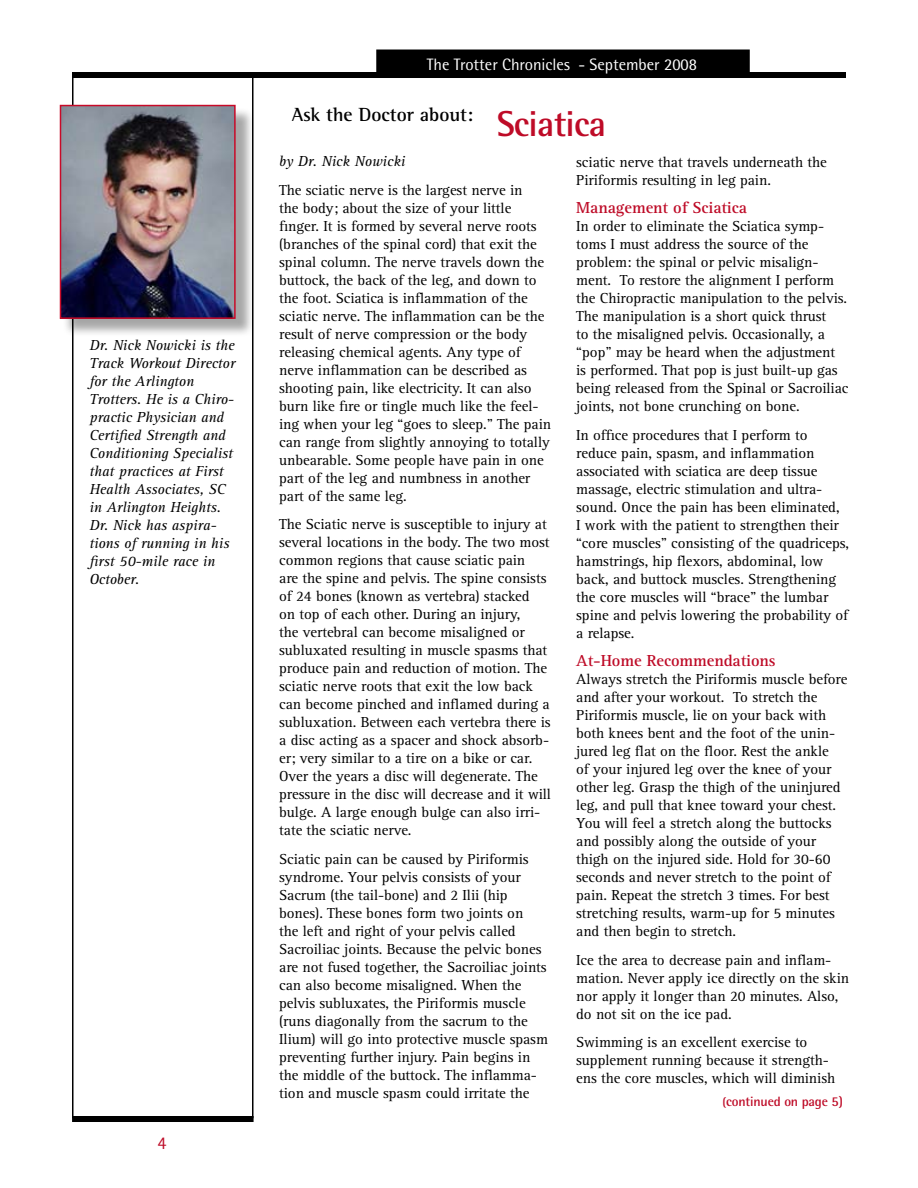
<style>
.page{position:relative;width:918px;height:1188px;background:#fff}
.page>*{position:absolute;margin:0;border:0;box-sizing:border-box;transform-origin:0 0}
.t1{font:700 36px "Rotis Semi Sans";letter-spacing:-.02em;color:#be0b27}
.t2{font:700 19.5px "Rotis Semi Serif";color:#000}
.t3{font:18px "Rotis Semi Sans";color:#be0b27}
.t4{font:700 16.5px "Rotis Serif";letter-spacing:-.005em;color:#be0b27}
.t5{font:16.5px "Rotis Semi Sans";color:#fff}
.t6{font:15px/18px "Rotis Serif";letter-spacing:-.005em;color:#000}
.t7{font:italic 15px/18px "Rotis Serif";letter-spacing:-.005em;color:#000}
.t8{font:700 13.5px "Rotis Semi Sans";letter-spacing:-.01em;color:#be0b27}
.s1{font-size:12px}
</style>
<div class="page">
<div style="left:377px;top:50px;width:372px;height:24px;background:#000"></div>
<div style="left:72px;top:75px;width:182px;height:1043px;border:2px solid #000"></div>
<div style="left:72px;top:1116px;width:182px;height:6px;background:#000"></div>
<div style="left:72px;top:72px;width:774px;height:6px;background:#000"></div>
<div style="left:62px;top:107px;width:192px;height:231px;background:#000;opacity:.35"></div>
<img style="left:63px;top:108px;width:170px;height:208px">
<div style="left:60px;top:105px;width:176px;height:214px;border:2px solid #c80a28"></div>
<p class="t7" style="left:89px;top:337px;width:147px">Dr. Nick Nowicki is the<br>Track Workout Director for the Arlington<br>Trotters. He is a Chiro&shy;practic Physician and<br>Certified Strength and<br>Conditioning Specialist that practices at First<br>Health Associates, SC in Arlington Heights.<br>Dr. Nick has aspira&shy;tions of running in his first 50-mile race in<br>October.</p>
<p class="t3" style="left:158px;top:1132px;width:11px">4</p>
<p class="t5" style="left:427px;top:54px;width:272px">The Trotter Chronicles - September 2008</p>
<h2 class="t2" style="left:292px;top:103px;width:183px">Ask the Doctor about:</h2>
<p class="t7" style="left:279px;top:153px;width:128px">by Dr. Nick Nowicki</p>
<p class="t6" style="left:279px;top:181px;width:273px">The sciatic nerve is the largest nerve in<br>the body; about the size of your little finger. It is formed by several nerve roots (branches of the spinal cord) that exit the spinal column. The nerve travels down the buttock, the back of the leg, and down to the foot. Sciatica is inflammation of the sciatic nerve. The inflammation can be the result of nerve compression or the body releasing chemical agents. Any type of nerve inflammation can be described as shooting pain, like electricity. It can also burn like fire or tingle much like the feel&shy;ing when your leg “goes to sleep." The pain can range from slightly annoying to totally unbearable. Some people have pain in one part of the leg and numbness in another part of the same leg.</p>
<p class="t6" style="left:279px;top:516px;width:273px">The Sciatic nerve is susceptible to injury at several locations in the body. The two most common regions that cause sciatic pain<br>are the spine and pelvis. The spine consists of 24 bones (known as vertebra) stacked<br>on top of each other. During an injury,<br>the vertebral can become misaligned or subluxated resulting in muscle spasms that produce pain and reduction of motion. The sciatic nerve roots that exit the low back can become pinched and inflamed during a subluxation. Between each vertebra there is a disc acting as a spacer and shock absorb&shy;er; very similar to a tire on a bike or car.<br>Over the years a disc will degenerate. The pressure in the disc will decrease and it will bulge. A large enough bulge can also irri&shy;tate the sciatic nerve.</p>
<p class="t6" style="left:279px;top:850px;width:270px">Sciatic pain can be caused by Piriformis syndrome. Your pelvis consists of your Sacrum (the tail-bone) and 2 Ilii (hip bones). These bones form two joints on<br>the left and right of your pelvis called Sacroiliac joints. Because the pelvic bones are not fused together, the Sacroiliac joints can also become misaligned. When the pelvis subluxates, the Piriformis muscle (runs diagonally from the sacrum to the Ilium) will go into protective muscle spasm preventing further injury. Pain begins in the middle of the buttock. The inflamma&shy;tion and muscle spasm could irritate the</p>
<h1 class="t1" style="left:497px;top:101px;width:111px">Sciatica</h1>
<p class="t6" style="left:576px;top:153px;width:252px">sciatic nerve that travels underneath the<br>Piriformis resulting in leg pain.</p>
<p class="t4" style="left:576px;top:198px;width:172px">Management of Sciatica</p>
<p class="t6" style="left:576px;top:218px;width:274px">In order to eliminate the Sciatica symp&shy;toms I must address the source of the problem: the spinal or pelvic misalign&shy;ment. To restore the alignment I perform the Chiropractic manipulation to the pelvis.<br>The manipulation is a short quick thrust<br>to the misaligned pelvis. Occasionally, a “pop” may be heard when the adjustment is performed. That pop is just built-up gas being released from the Spinal or Sacroiliac joints, not bone crunching on bone.</p>
<p class="t6" style="left:576px;top:426px;width:274px">In office procedures that I perform to reduce pain, spasm, and inflammation associated with sciatica are deep tissue massage, electric stimulation and ultra&shy;sound. Once the pain has been eliminated,<br>I work with the patient to strengthen their “core muscles” consisting of the quadriceps, hamstrings, hip flexors, abdominal, low back, and buttock muscles. Strengthening the core muscles will “brace” the lumbar spine and pelvis lowering the probability of a relapse.</p>
<p class="t4" style="left:576px;top:651px;width:201px">At-Home Recommendations</p>
<p class="t6" style="left:576px;top:671px;width:273px">Always stretch the Piriformis muscle before and after your workout. To stretch the Piriformis muscle, lie on your back with both knees bent and the foot of the unin&shy;jured leg flat on the floor. Rest the ankle<br>of your injured leg over the knee of your other leg. Grasp the thigh of the uninjured leg, and pull that knee toward your chest.<br>You will feel a stretch along the buttocks and possibly along the outside of your thigh on the injured side. Hold for 30-60 seconds and never stretch to the point of pain. Repeat the stretch 3 times. For best stretching results, warm-up for 5 minutes and then begin to stretch.</p>
<p class="t6" style="left:576px;top:951px;width:274px">Ice the area to decrease pain and inflam&shy;mation. Never apply ice directly on the skin nor apply it longer than 20 minutes. Also, do not sit on the ice pad.</p>
<p class="t6" style="left:576px;top:1034px;width:260px">Swimming is an excellent exercise to supplement running because it strength&shy;ens the core muscles, which will diminish</p>
<p class="t8" style="left:722px;top:1093px;width:122px"><span class="s1">(</span>continued on page 5)</p>
</div>
